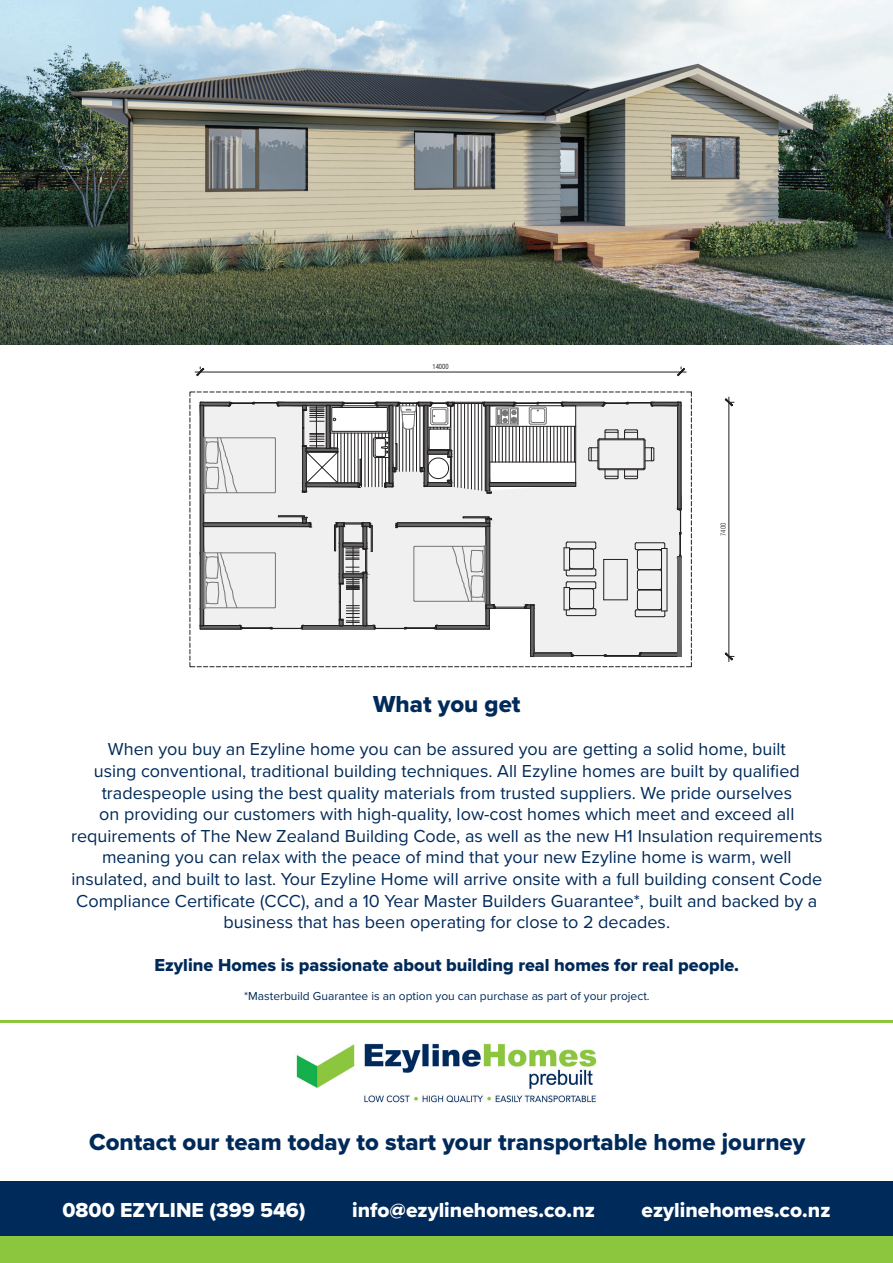
<style>
.page{position:relative;width:893px;height:1263px;background:#fff}
.page>*{position:absolute;margin:0;border:0;box-sizing:border-box;transform-origin:0 0}
.t1{font:24px "Proxima Nova Extrabld";color:#002a59}
.t2{font:21px "Proxima Nova Extrabld";color:#fff}
.t3{font:18px/21.6px "Proxima Nova";color:#002a59;text-align:center}
.t4{font:18px "Proxima Nova Extrabld";color:#002a59}
.t5{font:12px "Proxima Nova";color:#002a59}
.t6{font:300 condensed 6.9px "Swiss 721 BT";color:#000}
.t7{font:300 condensed 6.9px "Swiss 721 BT";color:#231f20}
</style>
<div class="page">
<div style="left:0;top:1209px;width:893px;height:54px;background:#8cc63e"></div>
<div style="left:0;top:1182px;width:893px;height:54px;background:#002a59"></div>
<img style="left:296px;top:1043px;width:301px;height:60px">
<img style="left:0;top:0;width:893px;height:344px">
<hr style="left:0;top:1020px;width:893px;height:3px;background:#8cc63e">
<hr style="left:195px;top:372px;width:491px;height:1px;background:#231f20">
<svg style="left:196px;top:367px;width:9px;height:9px"></svg>
<svg style="left:677px;top:367px;width:8px;height:9px"></svg>
<hr style="left:729px;top:397px;width:1px;height:265px;background:#231f20">
<svg style="left:724px;top:398px;width:10px;height:9px"></svg>
<svg style="left:725px;top:652px;width:9px;height:9px"></svg>
<svg style="left:190px;top:392px;width:502px;height:275px"></svg>
<p class="t6" style="left:432px;top:362px;width:18px">14000</p>
<p class="t7" style="left:719px;top:536px;width:14px;rotate:-90deg">7400</p>
<p class="t1" style="left:373px;top:686px;width:149px">What you get</p>
<p class="t3" style="left:71px;top:738px;width:753px">When you buy an Ezyline home you can be assured you are getting a solid home, built<br>using conventional, traditional building techniques. All Ezyline homes are built by qualified tradespeople using the best quality materials from trusted suppliers. We pride ourselves<br>on providing our customers with high-quality, low-cost homes which meet and exceed all requirements of The New Zealand Building Code, as well as the new H1 Insulation requirements meaning you can relax with the peace of mind that your new Ezyline home is warm, well insulated, and built to last. Your Ezyline Home will arrive onsite with a full building consent Code Compliance Certificate (CCC), and a 10 Year Master Builders Guarantee*, built and backed by a business that has been operating for close to 2 decades.</p>
<p class="t4" style="left:155px;top:952px;width:586px">Ezyline Homes is passionate about building real homes for real people.</p>
<p class="t5" style="left:244px;top:987px;width:407px">*Masterbuild Guarantee is an option you can purchase as part of your project.</p>
<p class="t1" style="left:89px;top:1124px;width:718px">Contact our team today to start your transportable home journey</p>
<p class="t2" style="left:63px;top:1194px;width:245px">0800 EZYLINE (399 546)</p>
<p class="t2" style="left:352px;top:1194px;width:244px">info@ezylinehomes.co.nz</p>
<p class="t2" style="left:642px;top:1194px;width:190px">ezylinehomes.co.nz</p>
</div>
